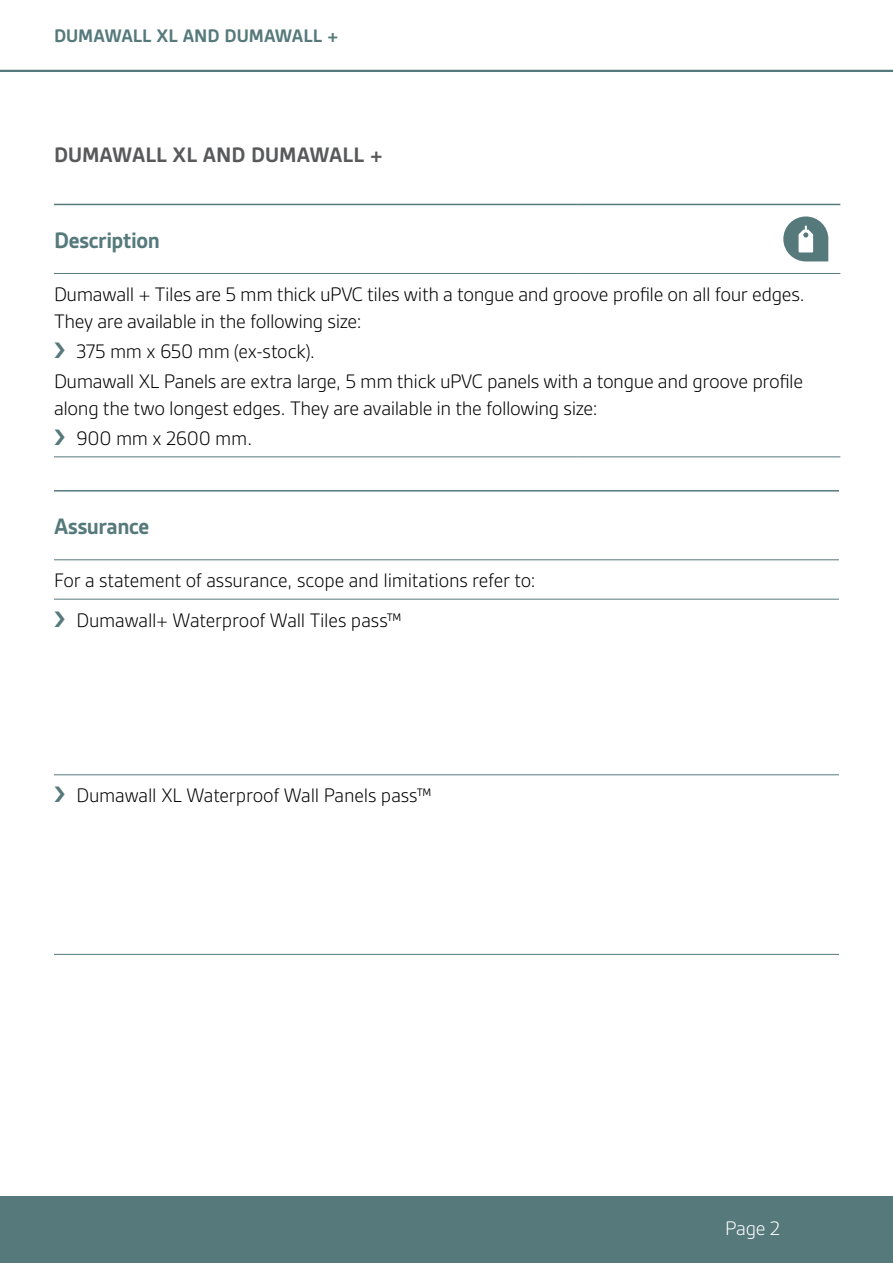
<style>
.page{position:relative;width:893px;height:1263px;background:#fff}
.page>*{position:absolute;margin:0;border:0;box-sizing:border-box;transform-origin:0 0}
.t1{font:700 24px "Gesta";letter-spacing:-.015em;color:#56797b}
.t2{font:700 22.5px "Gesta";color:#58595b}
.t3{font:300 21px/30px "Gesta";letter-spacing:-.015em;color:#000}
.t4{font:300 21px "Gesta";color:#fff}
.t5{font:700 19.5px "Gesta";color:#56797b}
</style>
<div class="page">
<div style="left:0;top:1197px;width:893px;height:66px;background:#56797b"></div>
<hr style="left:54px;top:273px;width:524px;height:1px;background:#56797b">
<hr style="left:578px;top:273px;width:262px;height:1px;background:#56797b">
<hr style="left:54px;top:457px;width:524px;height:1px;background:#56797b">
<hr style="left:578px;top:457px;width:262px;height:1px;background:#56797b">
<hr style="left:54px;top:204px;width:524px;height:1px;background:#56797b">
<hr style="left:578px;top:204px;width:262px;height:1px;background:#56797b">
<svg style="left:783px;top:216px;width:45px;height:45px"></svg>
<hr style="left:54px;top:559px;width:487px;height:1px;background:#56797b">
<hr style="left:541px;top:559px;width:298px;height:1px;background:#56797b">
<hr style="left:54px;top:599px;width:487px;height:1px;background:#56797b">
<hr style="left:541px;top:599px;width:298px;height:1px;background:#56797b">
<hr style="left:54px;top:774px;width:487px;height:1px;background:#56797b">
<hr style="left:541px;top:774px;width:298px;height:1px;background:#56797b">
<hr style="left:54px;top:954px;width:487px;height:1px;background:#56797b">
<hr style="left:541px;top:954px;width:298px;height:1px;background:#56797b">
<hr style="left:54px;top:490px;width:487px;height:1px;background:#56797b">
<hr style="left:541px;top:490px;width:298px;height:1px;background:#56797b">
<hr style="left:0;top:70px;width:893px;height:2px;background:#56797b">
<p class="t5" style="left:54px;top:25px;width:286px">DUMAWALL XL AND DUMAWALL +</p>
<p class="t2" style="left:54px;top:142px;width:331px">DUMAWALL XL AND DUMAWALL +</p>
<p class="t1" style="left:54px;top:226px;width:107px">Description</p>
<p class="t3" style="left:54px;top:280px;width:753px;line-height:27px">Dumawall + Tiles are 5 mm thick uPVC tiles with a tongue and groove profile on all four edges.<br>They are available in the following size:</p>
<p class="t3" style="left:54px;top:336px;width:751px;text-indent:22px">375 mm x 650 mm (ex-stock).<br>Dumawall XL Panels are extra large, 5 mm thick uPVC panels with a tongue and groove profile</p>
<p class="t3" style="left:76px;top:393px;width:523px;text-indent:-22px">along the two longest edges. They are available in the following size:<br>900 mm x 2600 mm.</p>
<p class="t1" style="left:54px;top:513px;width:97px">Assurance</p>
<p class="t3" style="left:76px;top:560px;width:461px;line-height:39.3px;text-indent:-22px">For a statement of assurance, scope and limitations refer to:<br>Dumawall+ Waterproof Wall Tiles pass™</p>
<p class="t3" style="left:76px;top:780px;width:356px">Dumawall XL Waterproof Wall Panels pass™</p>
<p class="t4" style="left:725px;top:1216px;width:57px">Page 2</p>
</div>
